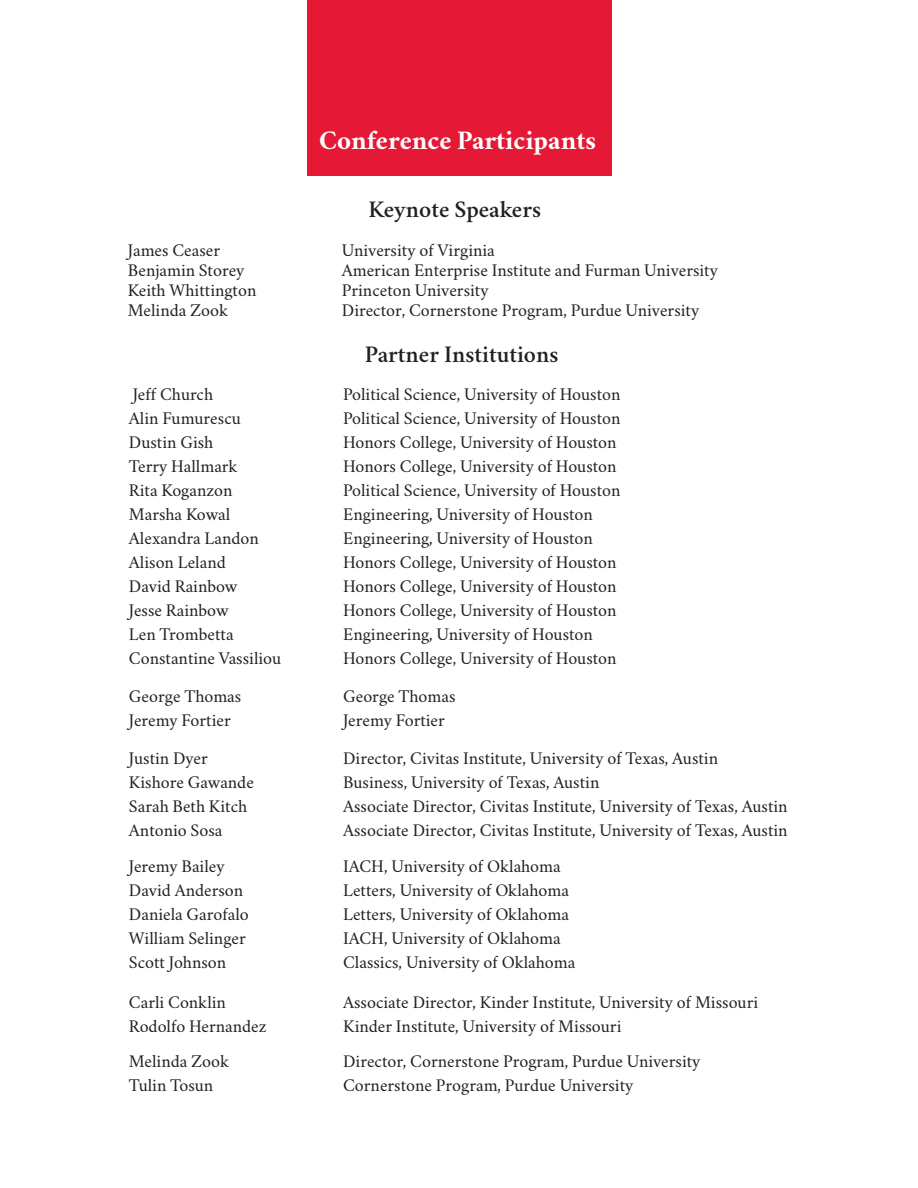
<style>
.page{position:relative;width:918px;height:1188px;background:#fff}
.page>*{position:absolute;margin:0;border:0;box-sizing:border-box;transform-origin:0 0}
.t1{font:700 27px "Crimson";color:#fff}
.t2{font:600 24px "Crimson";color:#231f20}
.t3{font:18px/24px "Crimson";color:#231f20}
</style>
<div class="page">
<div style="left:307px;top:0;width:305px;height:176px;background:#e51836"></div>
<h1 class="t1" style="left:319px;top:120px;width:278px">Conference Participants</h1>
<h2 class="t2" style="left:368px;top:193px;width:174px">Keynote Speakers</h2>
<p class="t3" style="left:128px;top:238px;width:130px;line-height:20.2px">James Ceaser<br>Benjamin Storey<br>Keith Whittington<br>Melinda Zook</p>
<p class="t3" style="left:342px;top:238px;width:378px;line-height:20.2px">University of Virginia<br>American Enterprise Institute and Furman University Princeton University<br>Director, Cornerstone Program, Purdue University</p>
<h2 class="t2" style="left:365px;top:337px;width:195px">Partner Institutions</h2>
<p class="t3" style="left:129px;top:380px;width:154px">Jeff Church<br>Alin Fumurescu<br>Dustin Gish<br>Terry Hallmark<br>Rita Koganzon<br>Marsha Kowal<br>Alexandra Landon<br>Alison Leland<br>David Rainbow<br>Jesse Rainbow<br>Len Trombetta<br>Constantine Vassiliou</p>
<p class="t3" style="left:343px;top:380px;width:279px">Political Science, University of Houston Political Science, University of Houston Honors College, University of Houston Honors College, University of Houston Political Science, University of Houston Engineering, University of Houston Engineering, University of Houston Honors College, University of Houston Honors College, University of Houston Honors College, University of Houston Engineering, University of Houston Honors College, University of Houston</p>
<p class="t3" style="left:129px;top:682px;width:114px">George Thomas<br>Jeremy Fortier</p>
<p class="t3" style="left:343px;top:682px;width:114px">George Thomas<br>Jeremy Fortier</p>
<p class="t3" style="left:129px;top:744px;width:126px">Justin Dyer<br>Kishore Gawande<br>Sarah Beth Kitch<br>Antonio Sosa</p>
<p class="t3" style="left:343px;top:744px;width:446px">Director, Civitas Institute, University of Texas, Austin<br>Business, University of Texas, Austin<br>Associate Director, Civitas Institute, University of Texas, Austin Associate Director, Civitas Institute, University of Texas, Austin</p>
<p class="t3" style="left:129px;top:852px;width:121px">Jeremy Bailey<br>David Anderson<br>Daniela Garofalo<br>William Selinger<br>Scott Johnson</p>
<p class="t3" style="left:343px;top:852px;width:234px">IACH, University of Oklahoma<br>Letters, University of Oklahoma<br>Letters, University of Oklahoma<br>IACH, University of Oklahoma<br>Classics, University of Oklahoma</p>
<p class="t3" style="left:129px;top:988px;width:139px">Carli Conklin<br>Rodolfo Hernandez</p>
<p class="t3" style="left:343px;top:988px;width:417px">Associate Director, Kinder Institute, University of Missouri<br>Kinder Institute, University of Missouri</p>
<p class="t3" style="left:129px;top:1047px;width:102px">Melinda Zook<br>Tulin Tosun</p>
<p class="t3" style="left:343px;top:1047px;width:359px">Director, Cornerstone Program, Purdue University<br>Cornerstone Program, Purdue University</p>
</div>
